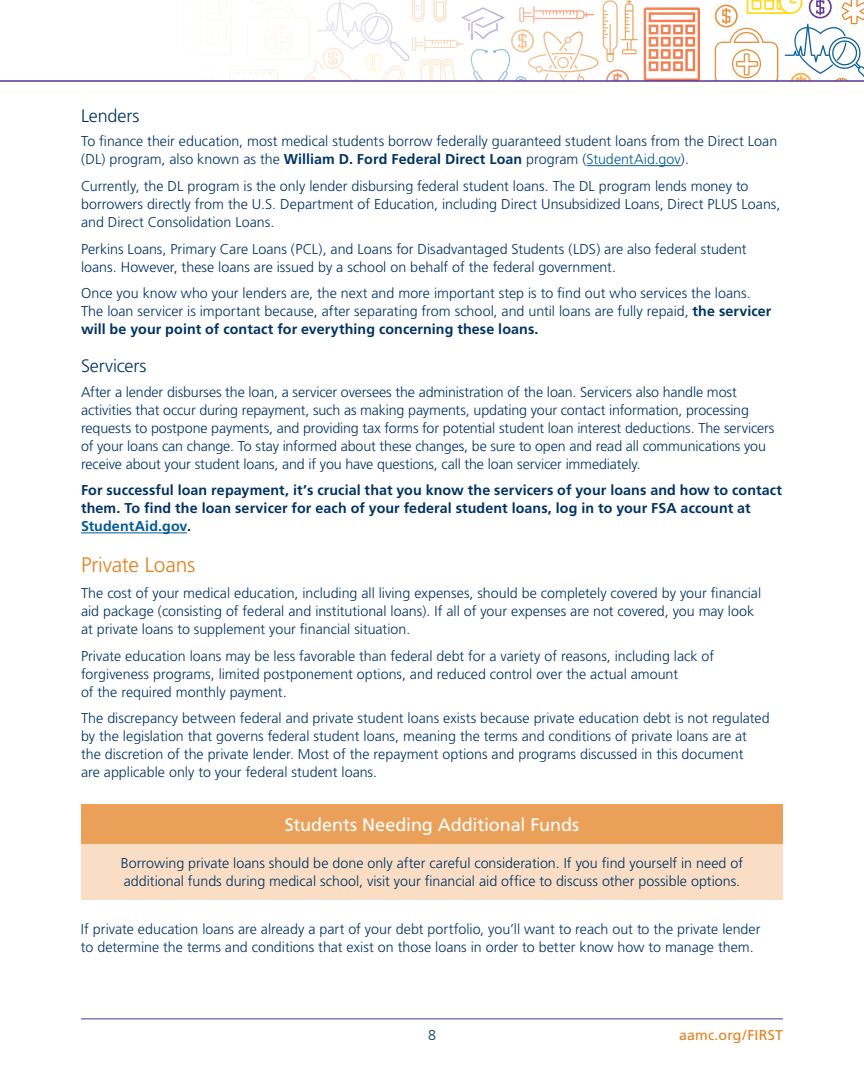
<style>
.page{position:relative;width:864px;height:1080px;background:#fff}
.page>*{position:absolute;margin:0;border:0;box-sizing:border-box;transform-origin:0 0}
.t1{font:300 21px "Frutiger";letter-spacing:-.01em;color:#e37f1c}
.Callout_Head{font:18px "Frutiger";letter-spacing:-.005em;color:#fff}
.t2{font:300 18px "Frutiger";letter-spacing:-.005em;color:#003262}
.Body{font:300 14.25px/18px "Frutiger";color:#003262}
.Body-2{font:700 14.25px/18px "Frutiger";letter-spacing:.005em;color:#003262}
.t3{font:14.25px "Frutiger";letter-spacing:.01em;color:#e37f1c}
.s1{font-weight:700}
.s2{color:#005a96}
</style>
<div class="page">
<hr style="left:81px;top:1018px;width:702px;height:1px;background:#573393">
<svg style="left:644px;top:7px;width:56px;height:73px"></svg>
<svg style="left:715px;top:0;width:136px;height:80px"></svg>
<svg style="left:249px;top:0;width:389px;height:80px"></svg>
<svg style="left:851px;top:0;width:13px;height:77px"></svg>
<hr style="left:0;top:80px;width:864px;height:2px;background:#573393">
<hr style="left:587px;top:165px;width:94px;height:1px;background:#005a96">
<hr style="left:81px;top:533px;width:106px;height:1px;background:#005a96">
<div style="left:81px;top:804px;width:702px;height:40px;background:#eba05a"></div>
<div style="left:81px;top:844px;width:702px;height:56px;background:#f9dec5"></div>
<h3 class="t2" style="left:81px;top:105px;width:60px">Lenders</h3>
<p class="Body" style="left:81px;top:133px;width:698px">To finance their education, most medical students borrow federally guaranteed student loans from the Direct Loan (DL) program, also known as the <span class="s1">William D. Ford Federal Direct Loan</span> program (<span class="s2">StudentAid.gov</span>).</p>
<p class="Body" style="left:81px;top:177px;width:701px">Currently, the DL program is the only lender disbursing federal student loans. The DL program lends money to borrowers directly from the U.S. Department of Education, including Direct Unsubsidized Loans, Direct PLUS Loans, and Direct Consolidation Loans.</p>
<p class="Body" style="left:81px;top:240px;width:667px">Perkins Loans, Primary Care Loans (PCL), and Loans for Disadvantaged Students (LDS) are also federal student loans. However, these loans are issued by a school on behalf of the federal government.</p>
<p class="Body" style="left:81px;top:284px;width:692px">Once you know who your lenders are, the next and more important step is to find out who services the loans.<br>The loan servicer is important because, after separating from school, and until loans are fully repaid, <span class="s1">the servicer will be your point of contact for everything concerning these loans.</span></p>
<h3 class="t2" style="left:81px;top:356px;width:67px">Servicers</h3>
<p class="Body" style="left:81px;top:383px;width:695px">After a lender disburses the loan, a servicer oversees the administration of the loan. Servicers also handle most activities that occur during repayment, such as making payments, updating your contact information, processing requests to postpone payments, and providing tax forms for potential student loan interest deductions. The servicers of your loans can change. To stay informed about these changes, be sure to open and read all communications you receive about your student loans, and if you have questions, call the loan servicer immediately.</p>
<p class="Body-2" style="left:81px;top:482px;width:703px">For successful loan repayment, it’s crucial that you know the servicers of your loans and how to contact them. To find the loan servicer for each of your federal student loans, log in to your FSA account at<br><span class="s2">StudentAid.gov</span>.</p>
<h2 class="t1" style="left:81px;top:552px;width:116px">Private Loans</h2>
<p class="Body" style="left:81px;top:585px;width:682px">The cost of your medical education, including all living expenses, should be completely covered by your financial aid package (consisting of federal and institutional loans). If all of your expenses are not covered, you may look at private loans to supplement your financial situation.</p>
<p class="Body" style="left:81px;top:647px;width:635px">Private education loans may be less favorable than federal debt for a variety of reasons, including lack of forgiveness programs, limited postponement options, and reduced control over the actual amount<br>of the required monthly payment.</p>
<p class="Body" style="left:81px;top:710px;width:690px">The discrepancy between federal and private student loans exists because private education debt is not regulated by the legislation that governs federal student loans, meaning the terms and conditions of private loans are at the discretion of the private lender. Most of the repayment options and programs discussed in this document<br>are applicable only to your federal student loans.</p>
<p class="Callout_Head" style="left:285px;top:814px;width:296px">Students Needing Additional Funds</p>
<p class="Body" style="left:121px;top:855px;width:624px">Borrowing private loans should be done only after careful consideration. If you find yourself in need of additional funds during medical school, visit your financial aid office to discuss other possible options.</p>
<p class="Body" style="left:81px;top:920px;width:681px">If private education loans are already a part of your debt portfolio, you’ll want to reach out to the private lender to determine the terms and conditions that exist on those loans in order to better know how to manage them.</p>
<p class="Body" style="left:428px;top:1026px;width:9px">8</p>
<p class="t3" style="left:679px;top:1026px;width:105px">aamc.org/FIRST</p>
</div>
